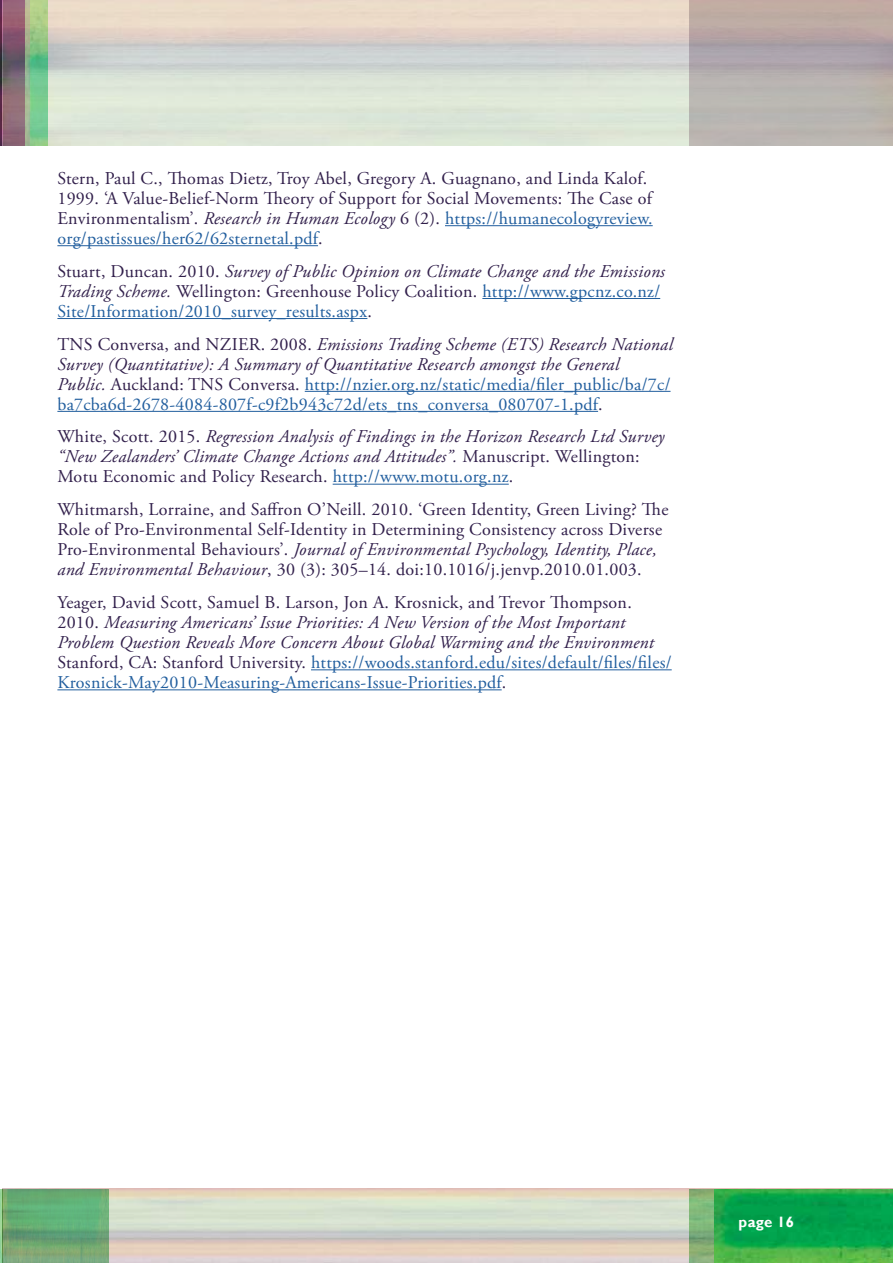
<style>
.page{position:relative;width:893px;height:1263px;background:#fff}
.page>*{position:absolute;margin:0;border:0;box-sizing:border-box;transform-origin:0 0}
.t1{font:italic 18px/20px "Adobe Garamond Pro";letter-spacing:.015em;color:#311f4b}
.t2{font:18px/20px "Adobe Garamond Pro";letter-spacing:.015em;color:#311f4b}
.t3{font:700 15px "Gill Sans";letter-spacing:.015em;color:#fff}
.s1{font-style:italic}
.s2{color:#215e9e}
.s3{font-style:normal}
.s4{font-style:normal;color:#215e9e}
</style>
<div class="page">
<img style="left:2px;top:1188px;width:891px;height:75px">
<img style="left:47px;top:0;width:643px;height:145px">
<img style="left:0;top:0;width:25px;height:145px">
<img style="left:25px;top:0;width:22px;height:145px">
<img style="left:0;top:1189px;width:108px;height:74px">
<img style="left:690px;top:1189px;width:203px;height:74px">
<hr style="left:445px;top:225px;width:208px;height:1px;background:#215e9e">
<hr style="left:57px;top:245px;width:261px;height:1px;background:#215e9e">
<hr style="left:482px;top:298px;width:178px;height:1px;background:#215e9e">
<hr style="left:57px;top:318px;width:310px;height:1px;background:#215e9e">
<hr style="left:305px;top:391px;width:365px;height:1px;background:#215e9e">
<hr style="left:57px;top:411px;width:541px;height:1px;background:#215e9e">
<hr style="left:333px;top:484px;width:176px;height:1px;background:#215e9e">
<hr style="left:311px;top:669px;width:361px;height:1px;background:#215e9e">
<hr style="left:57px;top:689px;width:445px;height:1px;background:#215e9e">
<p class="t2" style="left:57px;top:169px;width:597px">Stern, Paul C., Thomas Dietz, Troy Abel, Gregory A. Guagnano, and Linda Kalof.<br>1999. ‘A Value-Belief-Norm Theory of Support for Social Movements: The Case of Environmentalism’. <span class="s1">Research in Human Ecology</span> 6 (2). <span class="s2">https://humanecologyreview. org/pastissues/her62/62sternetal.pdf</span>.</p>
<p class="t1" style="left:57px;top:261px;width:609px"><span class="s3">Stuart, Duncan. 2010.</span> Survey of Public Opinion on Climate Change and the Emissions<br>Trading Scheme. <span class="s3">Wellington: Greenhouse Policy Coalition.</span> <span class="s4">http://www.gpcnz.co.nz/<br>Site/Information/2010_survey_results.aspx</span><span class="s3">.</span></p>
<p class="t1" style="left:57px;top:334px;width:617px"><span class="s3">TNS Conversa, and NZIER. 2008.</span> Emissions Trading Scheme (ETS) Research National Survey (Quantitative): A Summary of Quantitative Research amongst the General<br>Public. <span class="s3">Auckland: TNS Conversa.</span> <span class="s4">http://nzier.org.nz/static/media/filer_public/ba/7c/ ba7cba6d-2678-4084-807f-c9f2b943c72d/ets_tns_conversa_080707-1.pdf</span><span class="s3">.</span></p>
<p class="t1" style="left:57px;top:427px;width:608px"><span class="s3">White, Scott. 2015.</span> Regression Analysis of Findings in the Horizon Research Ltd Survey “New Zealanders’ Climate Change Actions and Attitudes”. <span class="s3">Manuscript. Wellington:<br>Motu Economic and Policy Research.</span> <span class="s4">http://www.motu.org.nz</span><span class="s3">.</span></p>
<p class="t2" style="left:57px;top:500px;width:613px">Whitmarsh, Lorraine, and Saffron O’Neill. 2010. ‘Green Identity, Green Living? The Role of Pro-Environmental Self-Identity in Determining Consistency across Diverse Pro-Environmental Behaviours’. <span class="s1">Journal of Environmental Psychology, Identity, Place, and Environmental Behaviour</span>, 30 (3): 305–14. doi:10.1016/j.jenvp.2010.01.003.</p>
<p class="t1" style="left:57px;top:593px;width:616px"><span class="s3">Yeager, David Scott, Samuel B. Larson, Jon A. Krosnick, and Trevor Thompson.<br>2010.</span> Measuring Americans’ Issue Priorities: A New Version of the Most Important Problem Question Reveals More Concern About Global Warming and the Environment <span class="s3">Stanford, CA: Stanford University.</span> <span class="s4">https://woods.stanford.edu/sites/default/files/files/ Krosnick-May2010-Measuring-Americans-Issue-Priorities.pdf</span><span class="s3">.</span></p>
<p class="t3" style="left:738px;top:1212px;width:57px">page 16</p>
</div>
